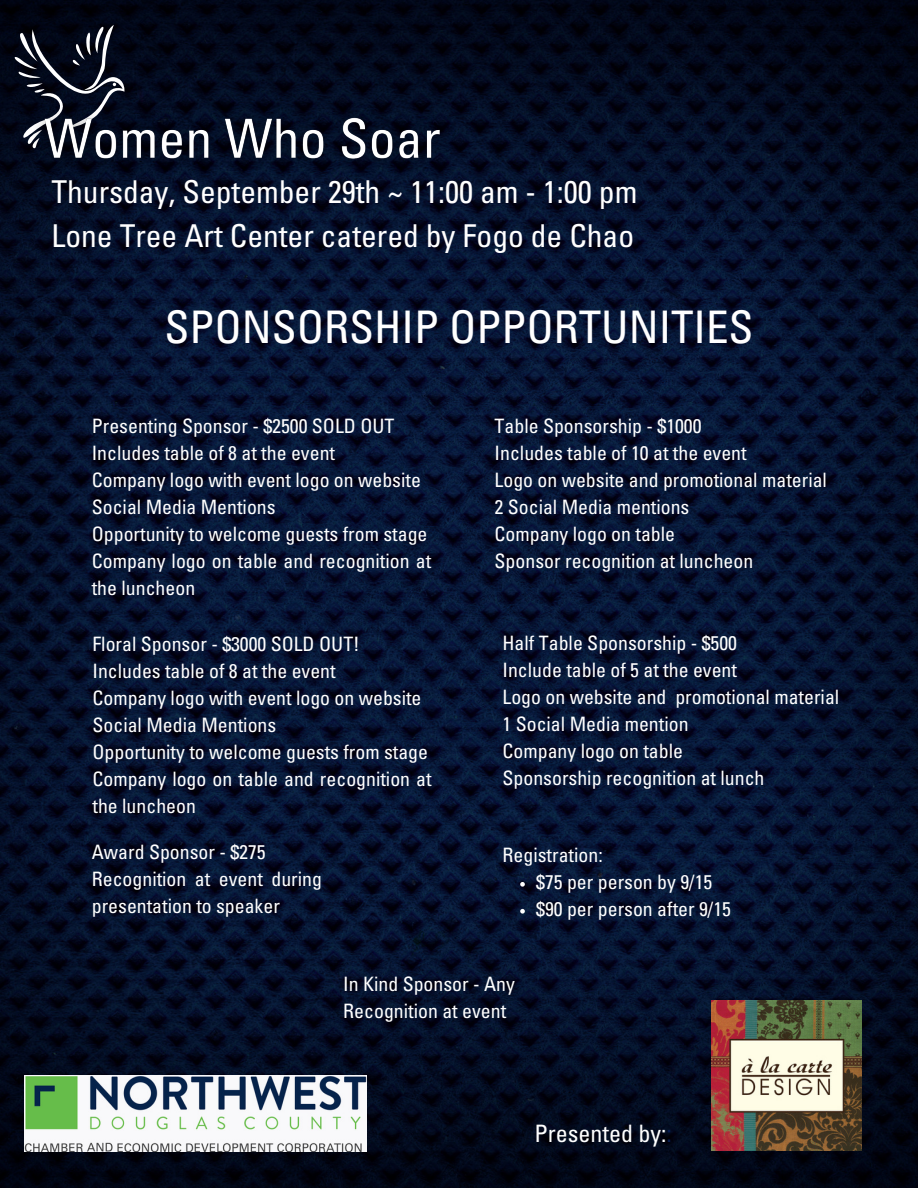
<style>
.page{position:relative;width:918px;height:1188px;background:#fff}
.page>*{position:absolute;margin:0;border:0;box-sizing:border-box;transform-origin:0 0}
.t1{font:condensed 44.85px "Univers LT Std";color:#fff}
.t2{font:condensed 31.5px/43.8px "Univers LT Std";color:#fff}
.t3{font:condensed 24px "Univers LT Std";color:#fff}
.t4{font:condensed 19.8px/27px "Univers LT Std";color:#fff}
.s1{color:#051b52}
</style>
<div class="page">
<img style="left:0;top:0;width:918px;height:1188px">
<svg style="left:11px;top:25px;width:115px;height:126px;background:#242835"></svg>
<img style="left:24px;top:1076px;width:342px;height:75px">
<img style="left:712px;top:1001px;width:149px;height:149px">
<img style="left:22px;top:96px;width:442px;height:102px">
<svg style="left:520px;top:882px;width:5px;height:5px"></svg>
<svg style="left:520px;top:909px;width:5px;height:5px"></svg>
<h2 class="t2" style="left:51px;top:174px;width:587px">Thursday, September 29th ~ 11:00 am - 1:00 pm<br>Lone Tree Art Center catered by Fogo de Chao</h2>
<h1 class="t1" style="left:164px;top:311px;width:591px">SPONSORSHIP OPPORTUNITIES</h1>
<p class="t4" style="left:92px;top:415px;width:341px">Presenting Sponsor - $2500 SOLD OUT<br>Includes table of 8 at the event<br>Company logo with event logo on website<br>Social Media Mentions<br>Opportunity to welcome guests from stage<br>Company logo on table and recognition at the luncheon</p>
<p class="t4" style="left:93px;top:633px;width:341px">Floral Sponsor - $3000 SOLD OUT!<br>Includes table of 8 at the event<br>Company logo with event logo on website<br>Social Media Mentions<br>Opportunity to welcome guests from stage<br>Company logo on table and recognition at the luncheon</p>
<p class="t4" style="left:92px;top:841px;width:232px">Award Sponsor - $275<br>Recognition at event during presentation to speaker</p>
<p class="t4" style="left:495px;top:415px;width:334px">Table Sponsorship - $1000<br>Includes table of 10 at the event<br>Logo on website and promotional material<br>2 Social Media mentions<br>Company logo on table<br>Sponsor recognition at luncheon</p>
<p class="t4" style="left:503px;top:632px;width:338px">Half Table Sponsorship - $500<br>Include table of 5 at the event<br>Logo on website and promotional material<br>1 Social Media mention<br>Company logo on table<br>Sponsorship recognition at lunch</p>
<p class="t4" style="left:503px;top:845px;width:102px">Registration:</p>
<p class="t4" style="left:536px;top:871px;width:196px">$75 per person by 9/15 $90 per person after 9/15</p>
<p class="t4" style="left:343px;top:973px;width:173px">In Kind Sponsor - Any<br>Recognition at event</p>
<p class="t3" style="left:534px;top:1125px;width:139px">Presented by:<span class="s1">:</span></p>
</div>
